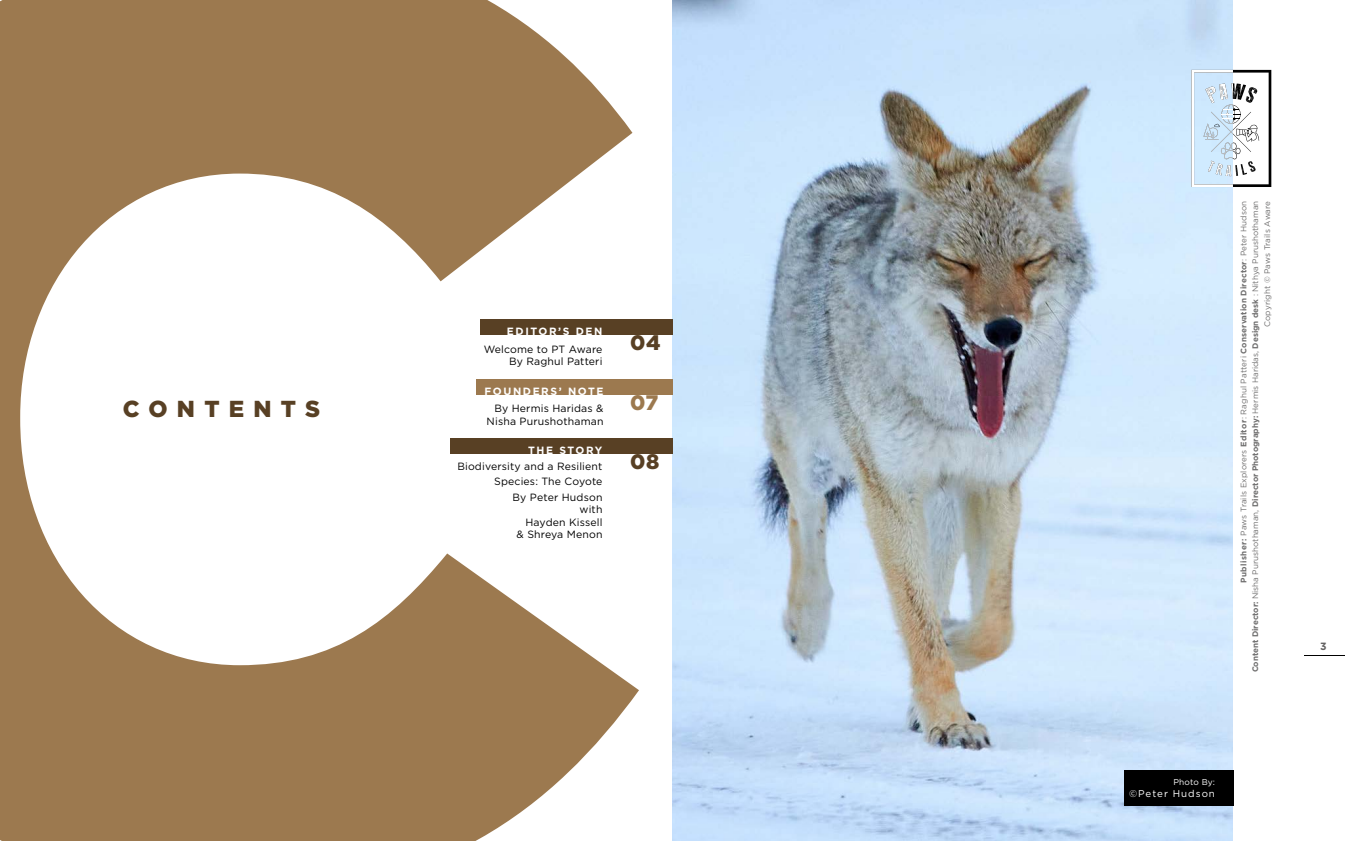
<style>
.page{position:relative;width:1345px;height:841px;background:#fff}
.page>*{position:absolute;margin:0;border:0;box-sizing:border-box;transform-origin:0 0}
.t1{font:900 23.1px "Gotham";letter-spacing:.4em;color:#584024}
.t2{font:900 21px "Gotham";color:#584024}
.t3{font:900 21px "Gotham";color:#9c794f}
.t4{font:10.5px/12.6px "Gotham";letter-spacing:.015em;color:#000;text-align:right}
.t5{font:700 10.5px "Gotham";letter-spacing:.15em;color:#fff}
.t6{font:700 10.5px "Gotham";color:#646363}
.t7{font:9.8px "Gotham";letter-spacing:.1em;color:#fff}
.t8{font:8.4px "Gotham";letter-spacing:.015em;color:#fff}
.t9{font:8.05px/11.9px "Gotham";color:#706f6f;text-align:right}
.s1{font-weight:700}
</style>
<div class="page">
<hr style="left:1304px;top:655px;width:41px;height:1px;background:#000">
<img style="left:672px;top:0;width:561px;height:840px">
<svg style="left:0;top:0;width:639px;height:840px"></svg>
<div style="left:480px;top:319px;width:192px;height:16px;background:#584024"></div>
<div style="left:476px;top:379px;width:196px;height:15px;background:#9c794f"></div>
<div style="left:450px;top:438px;width:222px;height:16px;background:#584024"></div>
<svg style="left:1191px;top:70px;width:80px;height:117px"></svg>
<div style="left:1124px;top:770px;width:109px;height:35px;background:#000"></div>
<h1 class="t1" style="left:123px;top:395px;width:199px">CONTENTS</h1>
<h3 class="t5" style="left:507px;top:324px;width:97px">EDITOR’S DEN</h3>
<h3 class="t4" style="left:484px;top:342px;width:120px">Welcome to PT Aware<br>By Raghul Patteri</h3>
<h3 class="t5" style="left:484px;top:384px;width:120px">FOUNDERS’ NOTE</h3>
<h3 class="t4" style="left:487px;top:402px;width:118px">By Hermis Haridas &amp;<br>Nisha Purushothaman</h3>
<h3 class="t5" style="left:528px;top:443px;width:76px">THE STORY</h3>
<h3 class="t4" style="left:457px;top:458px;width:147px;line-height:15.4px">Biodiversity and a Resilient<br>Species: The Coyote<br>By Peter Hudson</h3>
<h3 class="t4" style="left:516px;top:502px;width:87px">with<br>Hayden Kissell &amp; Shreya Menon</h3>
<h2 class="t2" style="left:630px;top:330px;width:32px">04</h2>
<h2 class="t3" style="left:630px;top:390px;width:30px">07</h2>
<h2 class="t2" style="left:630px;top:449px;width:31px">08</h2>
<p class="t9" style="left:1237px;top:672px;width:473px;rotate:-90deg"><span class="s1">Publisher:</span> Paws Trails Explorers <span class="s1">Editor</span>: Raghul Patteri <span class="s1">Conservation Director</span>: Peter Hudson<br><span class="s1">Content Director:</span> Nisha Purushothaman, <span class="s1">Director Photography:</span> Hermis Haridas, <span class="s1">Design desk</span> : Nithya Purushothaman<br>Copyright © Paws Trails Aware</p>
<p class="t8" style="left:1173px;top:776px;width:43px">Photo By:</p>
<p class="t7" style="left:1129px;top:786px;width:87px">©Peter Hudson</p>
<h3 class="t6" style="left:1320px;top:638px;width:8px">3</h3>
</div>
